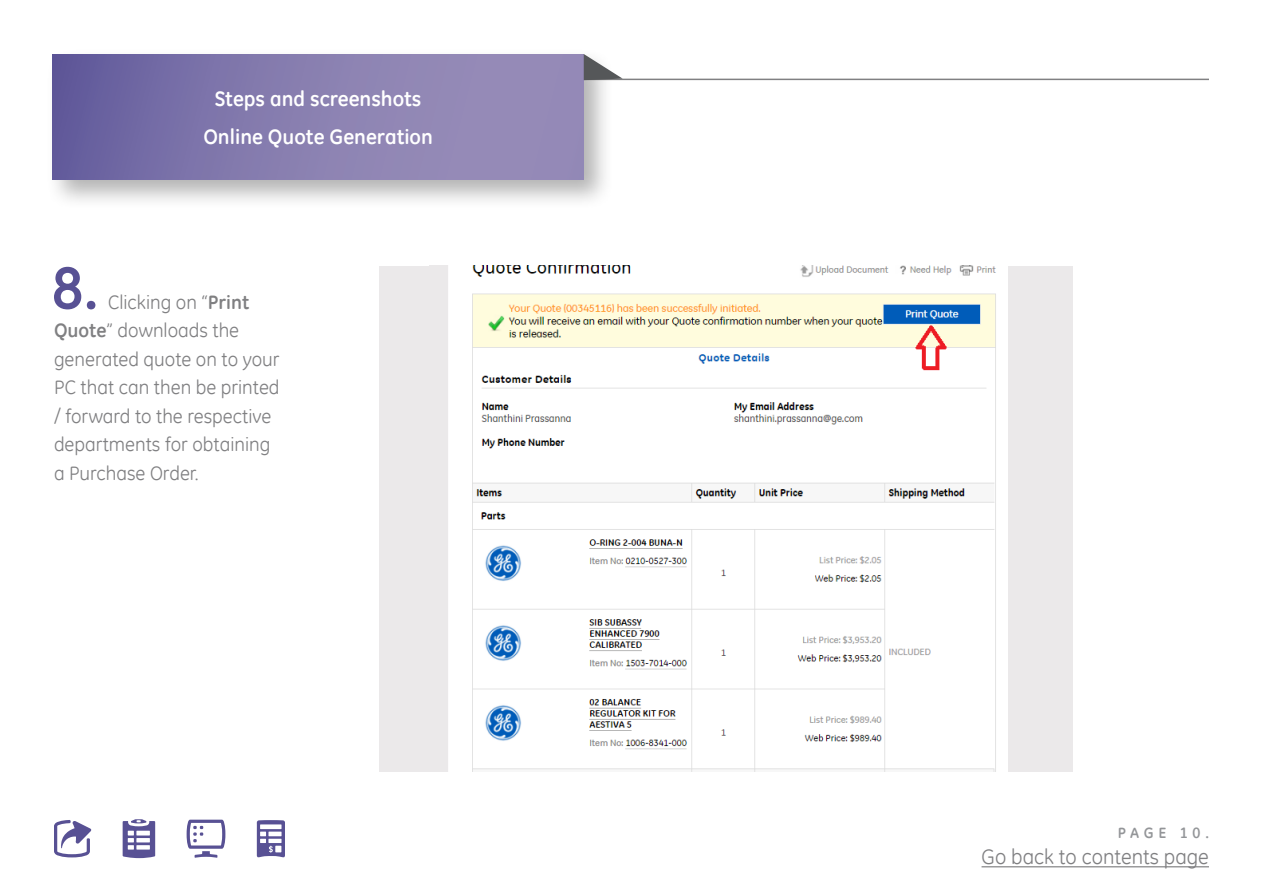
<style>
.page{position:relative;width:1263px;height:893px;background:#fff}
.page>*{position:absolute;margin:0;border:0;box-sizing:border-box;transform-origin:0 0}
.numbers{font:700 60.9px "GE Inspira";color:#585194}
.t1{font:700 21px "GE Inspira";color:#fff}
.t2{font:21px "GE Inspira";color:#808082}
.contents{font:19.5px/28.5px "GE Inspira";color:#808082}
.t3{font:700 15px "GE Inspira";letter-spacing:.315em;color:#939598}
.s1{font-weight:700}
</style>
<div class="page">
<svg style="left:54px;top:820px;width:37px;height:37px"></svg>
<svg style="left:123px;top:819px;width:32px;height:39px"></svg>
<svg style="left:257px;top:820px;width:28px;height:37px"></svg>
<svg style="left:187px;top:820px;width:38px;height:38px"></svg>
<hr style="left:981px;top:866px;width:228px;height:1px;background:#808082">
<div style="left:379px;top:266px;width:693px;height:505px;background:#ebe9ea"></div>
<img style="left:448px;top:266px;width:560px;height:505px">
<hr style="left:54px;top:79px;width:1155px;height:1px;background:#808082">
<div style="left:46px;top:47px;width:568px;height:163px;background:#000;opacity:.3"></div>
<div style="left:53px;top:54px;width:531px;height:125px;background:linear-gradient(to right,#6a63a0,#a094bd)"></div>
<svg style="left:584px;top:54px;width:39px;height:26px"></svg>
<p class="t1" style="left:215px;top:85px;width:208px">Steps and screenshots</p>
<p class="t1" style="left:203px;top:123px;width:231px">Online Quote Generation</p>
<p class="numbers" style="left:52px;top:248px;width:48px">8.</p>
<p class="contents" style="left:54px;top:287px;width:227px;text-indent:54px">Clicking on “<span class="s1">Print<br>Quote</span>” downloads the generated quote on to your<br>PC that can then be printed / forward to the respective departments for obtaining a Purchase Order.</p>
<p class="t3" style="left:1118px;top:823px;width:93px">PAGE 10.</p>
<p class="t2" style="left:981px;top:843px;width:229px">Go back to contents page</p>
</div>
